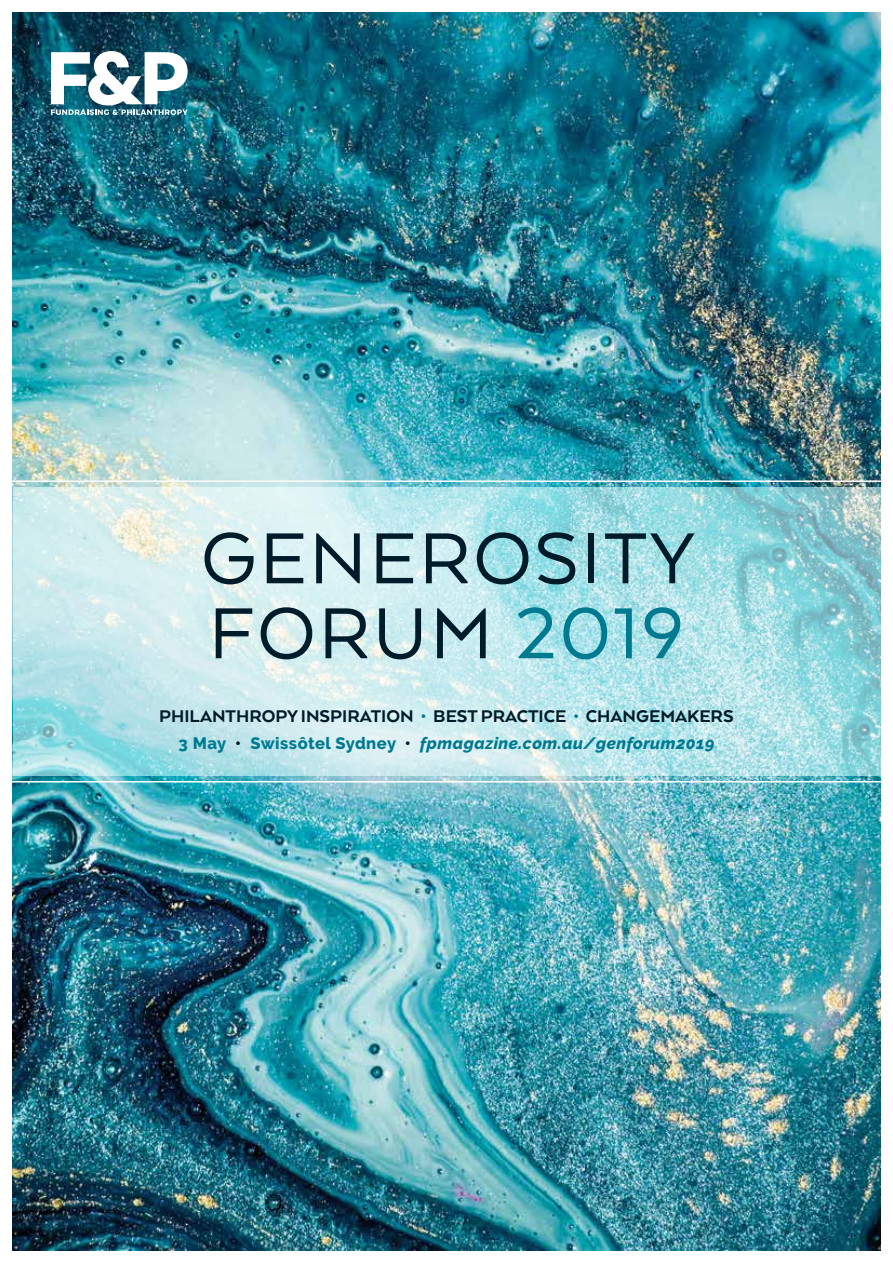
<style>
.page{position:relative;width:893px;height:1263px;background:#fff}
.page>*{position:absolute;margin:0;border:0;box-sizing:border-box;transform-origin:0 0}
.t1{font:83.1px/75px "Arquitecta";letter-spacing:.03em;color:#001b29}
.t2{font:800 19.5px "Arquitecta";color:#001b29}
.t3{font:italic 800 16.5px "Raleway";letter-spacing:.03em;color:#007a91}
.s1{color:#007a91}
.s2{font-style:normal}
.s3{font-style:normal;color:#001b29}
</style>
<div class="page">
<img style="left:13px;top:13px;width:867px;height:1237px">
<img style="left:12px;top:480px;width:869px;height:302px">
<svg style="left:13px;top:487px;width:867px;height:288px;background:#bbe5e9"></svg>
<svg style="left:51px;top:51px;width:137px;height:64px"></svg>
<h1 class="t1" style="left:201px;top:518px;width:496px">GENEROSITY<br>FORUM <span class="s1">2019</span></h1>
<p class="t2" style="left:159px;top:704px;width:576px">PHILANTHROPY INSPIRATION <span class="s1">•</span> BEST PRACTICE <span class="s1">•</span> CHANGEMAKERS</p>
<p class="t3" style="left:179px;top:734px;width:537px"><span class="s2">3 May</span> <span class="s3">•</span> <span class="s2">Swissôtel Sydney</span> <span class="s3">•</span> fpmagazine.com.au/genforum2019</p>
</div>
